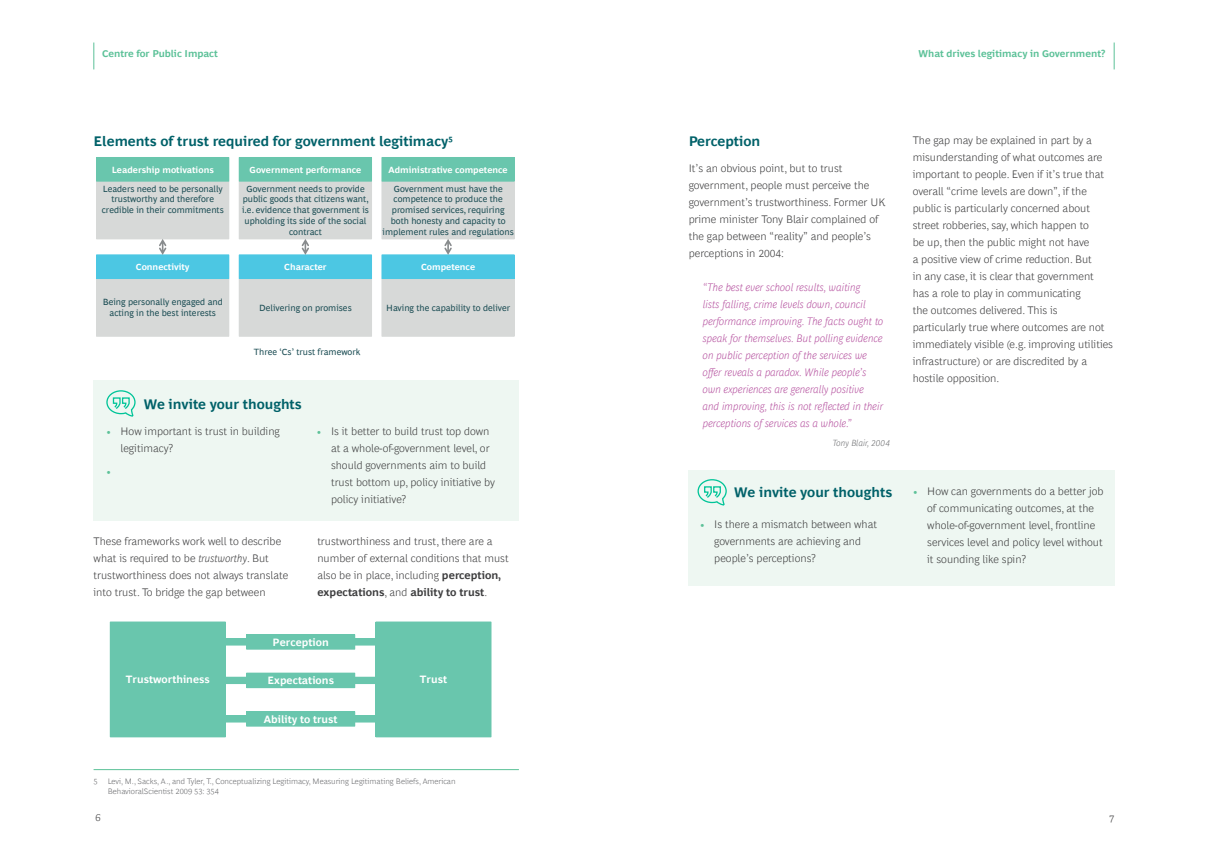
<style>
.page{position:relative;width:1208px;height:859px;background:#fff}
.page>*{position:absolute;margin:0;border:0;box-sizing:border-box;transform-origin:0 0}
.subhead{font:700 14px "Henderson BCG Sans";color:#006169}
.body{font:300 11px/17px "Henderson BCG Sans";color:#3e3e3f}
.quote{font:italic 300 11px/17px "Henderson BCG Sans";color:#b5519f}
.t1{font:700 10.7px "Henderson BCG Sans";letter-spacing:.005em;color:#fff}
.t2{font:700 10px "Henderson BCG Sans";color:#5cc198}
.t3{font:300 10px "Henderson BCG Sans";color:#3e3e3f}
.t4{font:300 10px "Henderson BCG Sans";color:#5cc198}
.t5{font:9.1px/10.9px "Henderson BCG Sans";color:#1e4f56;text-align:center}
.t6{font:700 9.1px "Henderson BCG Sans";color:#fff}
.quote_Sign{font:italic 300 9px "Henderson BCG Sans";color:#6c6d70}
.FOOTNOTE{font:300 8px/10px "Henderson BCG Sans";color:#6c6d70}
.s1{font-size:10px;color:#5cc198}
.s2{font-style:italic}
.s3{font-weight:700}
</style>
<div class="page">
<svg style="left:1114px;top:43px;width:1px;height:26px"></svg>
<svg style="left:94px;top:43px;width:1px;height:26px"></svg>
<div style="left:688px;top:470px;width:426px;height:115px;background:#eef7f2"></div>
<svg style="left:697px;top:479px;width:30px;height:27px"></svg>
<hr style="left:94px;top:769px;width:425px;height:1px;background:#5cc198">
<div style="left:94px;top:380px;width:424px;height:140px;background:#eef7f2"></div>
<div style="left:96px;top:181px;width:133px;height:58px;background:#d7d9d8"></div>
<div style="left:96px;top:181px;width:133px;height:58px;border:1px solid #d7d9d8"></div>
<div style="left:96px;top:157px;width:133px;height:24px;background:#69c6ad"></div>
<div style="left:239px;top:181px;width:132px;height:58px;background:#d7d9d8"></div>
<div style="left:239px;top:181px;width:133px;height:58px;border:1px solid #d7d9d8"></div>
<div style="left:239px;top:157px;width:132px;height:24px;background:#69c6ad"></div>
<div style="left:382px;top:181px;width:132px;height:58px;background:#d7d9d8"></div>
<div style="left:382px;top:181px;width:132px;height:58px;border:1px solid #d7d9d8"></div>
<div style="left:382px;top:157px;width:132px;height:24px;background:#69c6ad"></div>
<div style="left:96px;top:279px;width:133px;height:57px;background:#d7d9d8"></div>
<div style="left:96px;top:255px;width:133px;height:24px;background:#4cc7e3"></div>
<div style="left:239px;top:279px;width:132px;height:57px;background:#d7d9d8"></div>
<div style="left:239px;top:255px;width:132px;height:24px;background:#4cc7e3"></div>
<div style="left:382px;top:279px;width:132px;height:57px;background:#d7d9d8"></div>
<div style="left:382px;top:255px;width:132px;height:24px;background:#4cc7e3"></div>
<svg style="left:159px;top:239px;width:7px;height:16px"></svg>
<svg style="left:302px;top:239px;width:7px;height:16px"></svg>
<svg style="left:444px;top:239px;width:8px;height:16px"></svg>
<div style="left:376px;top:622px;width:115px;height:115px;background:#69c6ad"></div>
<div style="left:198px;top:716px;width:212px;height:6px;background:#69c6ad"></div>
<div style="left:198px;top:715px;width:212px;height:7px;border:1px solid #69c6ad"></div>
<div style="left:246px;top:712px;width:109px;height:14px;background:#69c6ad"></div>
<div style="left:246px;top:711px;width:109px;height:15px;border:1px solid #69c6ad"></div>
<div style="left:198px;top:639px;width:212px;height:6px;background:#69c6ad"></div>
<div style="left:198px;top:638px;width:212px;height:7px;border:1px solid #69c6ad"></div>
<div style="left:246px;top:635px;width:109px;height:14px;background:#69c6ad"></div>
<div style="left:246px;top:634px;width:109px;height:15px;border:1px solid #69c6ad"></div>
<div style="left:198px;top:677px;width:212px;height:6px;background:#69c6ad"></div>
<div style="left:198px;top:677px;width:212px;height:7px;border:1px solid #69c6ad"></div>
<div style="left:246px;top:673px;width:109px;height:15px;background:#69c6ad"></div>
<div style="left:110px;top:622px;width:115px;height:115px;background:#69c6ad"></div>
<div style="left:110px;top:622px;width:116px;height:115px;border:1px solid #69c6ad"></div>
<svg style="left:106px;top:390px;width:30px;height:27px"></svg>
<p class="t2" style="left:102px;top:46px;width:117px">Centre for Public Impact</p>
<p class="subhead" style="left:94px;top:131px;width:360px">Elements of trust required for government legitimacy<sup>5</sup></p>
<p class="t6" style="left:112px;top:163px;width:103px">Leadership motivations</p>
<p class="t6" style="left:249px;top:163px;width:113px">Government performance</p>
<p class="t6" style="left:388px;top:163px;width:121px">Administrative competence</p>
<p class="t5" style="left:102px;top:182px;width:123px">Leaders need to be personally trustworthy and therefore credible in their commitments</p>
<p class="t5" style="left:242px;top:182px;width:128px">Government needs to provide public goods that citizens want, i.e. evidence that government is upholding its side of the social contract</p>
<p class="t5" style="left:383px;top:182px;width:133px">Government must have the competence to produce the promised services, requiring both honesty and capacity to implement rules and regulations</p>
<p class="t6" style="left:136px;top:260px;width:55px">Connectivity</p>
<p class="t6" style="left:284px;top:260px;width:44px">Character</p>
<p class="t6" style="left:421px;top:260px;width:56px">Competence</p>
<p class="t5" style="left:103px;top:296px;width:122px">Being personally engaged and acting in the best interests</p>
<p class="t5" style="left:259px;top:301px;width:94px">Delivering on promises</p>
<p class="t5" style="left:386px;top:301px;width:126px">Having the capability to deliver</p>
<p class="t5" style="left:254px;top:345px;width:108px">Three ‘Cs’ trust framework</p>
<p class="subhead" style="left:144px;top:394px;width:159px">We invite your thoughts</p>
<p class="body" style="left:120px;top:422px;width:161px;text-indent:-14px"><span class="s1">•</span> How important is trust in building legitimacy?</p>
<p class="t4" style="left:106px;top:464px;width:6px">•</p>
<p class="body" style="left:331px;top:422px;width:165px;text-indent:-14px"><span class="s1">•</span> Is it better to build trust top down at a whole-of-government level, or should governments aim to build trust bottom up, policy initiative by policy initiative?</p>
<p class="body" style="left:94px;top:532px;width:196px">These frameworks work well to describe what is required to be <span class="s2">trustworthy</span>. But trustworthiness does not always translate into trust. To bridge the gap between</p>
<p class="body" style="left:317px;top:532px;width:193px">trustworthiness and trust, there are a number of external conditions that must also be in place, including <span class="s3">perception, expectations</span>, and <span class="s3">ability to trust</span>.</p>
<p class="t1" style="left:273px;top:634px;width:58px">Perception</p>
<p class="t1" style="left:126px;top:672px;width:85px">Trustworthiness</p>
<p class="t1" style="left:267px;top:673px;width:68px">Expectations</p>
<p class="t1" style="left:264px;top:711px;width:75px">Ability to trust</p>
<p class="t1" style="left:420px;top:672px;width:29px">Trust</p>
<p class="FOOTNOTE" style="left:94px;top:775px;width:6px">5</p>
<p class="FOOTNOTE" style="left:108px;top:775px;width:349px">Levi, M., Sacks, A., and Tyler, T., Conceptualizing Legitimacy, Measuring Legitimating Beliefs, American<br>BehavioralScientist 2009 53: 354</p>
<p class="t3" style="left:95px;top:810px;width:7px">6</p>
<p class="t2" style="left:918px;top:46px;width:188px">What drives legitimacy in Government?</p>
<p class="subhead" style="left:688px;top:131px;width:73px">Perception</p>
<p class="body" style="left:688px;top:159px;width:198px">It’s an obvious point, but to trust government, people must perceive the government’s trustworthiness. Former UK prime minister Tony Blair complained of the gap between “reality” and people’s perceptions in 2004:</p>
<p class="quote" style="left:703px;top:278px;width:182px">“The best ever school results, waiting<br>lists falling, crime levels down, council performance improving. The facts ought to speak for themselves. But polling evidence on public perception of the services we offer reveals a paradox. While people’s own experiences are generally positive<br>and improving, this is not reflected in their perceptions of services as a whole.”</p>
<p class="quote_Sign" style="left:833px;top:436px;width:59px">Tony Blair, 2004</p>
<p class="subhead" style="left:734px;top:482px;width:159px">We invite your thoughts</p>
<p class="body" style="left:714px;top:514px;width:164px;text-indent:-14px"><span class="s1">•</span> Is there a mismatch between what governments are achieving and people’s perceptions?</p>
<p class="body" style="left:912px;top:131px;width:202px">The gap may be explained in part by a misunderstanding of what outcomes are important to people. Even if it’s true that overall “crime levels are down”, if the public is particularly concerned about street robberies, say, which happen to<br>be up, then the public might not have<br>a positive view of crime reduction. But<br>in any case, it is clear that government has a role to play in communicating<br>the outcomes delivered. This is particularly true where outcomes are not immediately visible (e.g. improving utilities infrastructure) or are discredited by a hostile opposition.</p>
<p class="body" style="left:927px;top:482px;width:178px;text-indent:-14px"><span class="s1">•</span> How can governments do a better job of communicating outcomes, at the whole-of-government level, frontline services level and policy level without it sounding like spin?</p>
<p class="t3" style="left:1109px;top:812px;width:7px">7</p>
</div>
